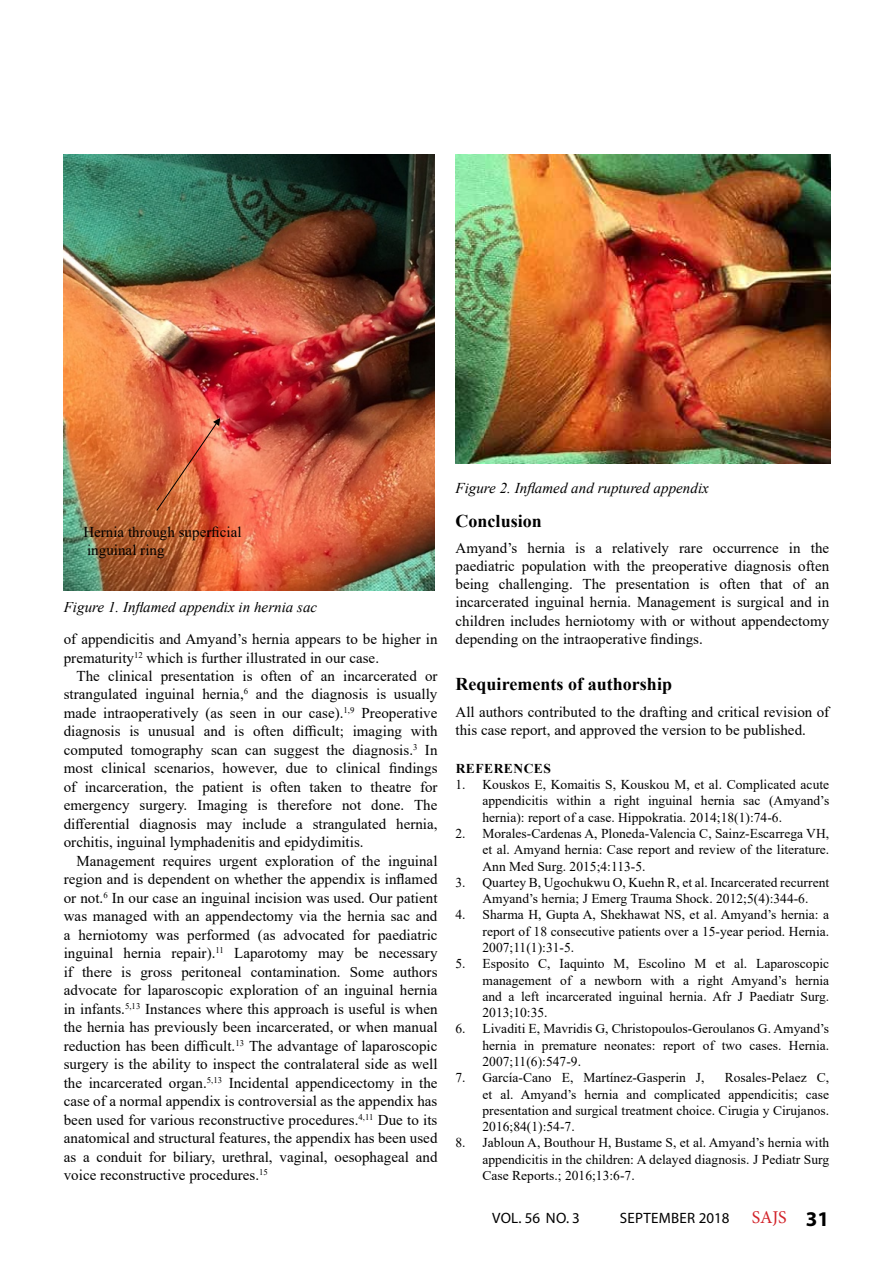
<style>
.page{position:relative;width:893px;height:1263px;background:#fff}
.page>*{position:absolute;margin:0;border:0;box-sizing:border-box;transform-origin:0 0}
.t1{font:700 18px "Times New Roman";color:#000}
.t2{font:15px/18.5px "Times New Roman";color:#000}
.t3{font:italic 15px "Times New Roman";color:#000}
.t4{font:15px "Myriad Pro";letter-spacing:.02em;color:#000}
.t5{font:13.5px/16.4px "Times New Roman";color:#000;text-align:justify}
.t6{font:700 13.5px "Times New Roman";letter-spacing:.035em;color:#000}
.s1{font-family:"Minion Pro";font-size:18px;color:#d2232a}
.s2{font-weight:700;font-size:21px}
</style>
<div class="page">
<img style="left:455px;top:155px;width:375px;height:308px">
<img style="left:64px;top:155px;width:370px;height:436px">
<img style="left:64px;top:498px;width:349px;height:79px">
<img style="left:227px;top:519px;width:27px;height:31px">
<img style="left:156px;top:418px;width:64px;height:93px">
<p class="t2" style="left:83px;top:522px;width:160px;line-height:18px">Hernia through superficial inguinal ring</p>
<p class="t3" style="left:64px;top:597px;width:255px">Figure 1. Inflamed appendix in hernia sac</p>
<p class="t2" style="left:64px;top:629px;width:375px">of appendicitis and Amyand’s hernia appears to be higher in prematurity<sup>12</sup> which is further illustrated in our case.</p>
<p class="t2" style="left:64px;top:666px;width:375px;text-align:justify;text-indent:13px">The clinical presentation is often of an incarcerated or strangulated inguinal hernia,<sup>6</sup> and the diagnosis is usually made intraoperatively (as seen in our case).<sup>1,9</sup> Preoperative diagnosis is unusual and is often difficult; imaging with computed tomography scan can suggest the diagnosis.<sup>3</sup> In most clinical scenarios, however, due to clinical findings of incarceration, the patient is often taken to theatre for emergency surgery. Imaging is therefore not done. The differential diagnosis may include a strangulated hernia, orchitis, inguinal lymphadenitis and epidydimitis.</p>
<p class="t2" style="left:64px;top:851px;width:375px;text-align:justify;text-indent:13px">Management requires urgent exploration of the inguinal region and is dependent on whether the appendix is inflamed or not.<sup>6</sup> In our case an inguinal incision was used. Our patient was managed with an appendectomy via the hernia sac and a herniotomy was performed (as advocated for paediatric inguinal hernia repair).<sup>11</sup> Laparotomy may be necessary if there is gross peritoneal contamination. Some authors advocate for laparoscopic exploration of an inguinal hernia in infants.<sup>5,13</sup> Instances where this approach is useful is when the hernia has previously been incarcerated, or when manual reduction has been difficult.<sup>13</sup> The advantage of laparoscopic surgery is the ability to inspect the contralateral side as well the incarcerated organ.<sup>5,13</sup> Incidental appendicectomy in the case of a normal appendix is controversial as the appendix has been used for various reconstructive procedures.<sup>4,11</sup> Due to its anatomical and structural features, the appendix has been used as a conduit for biliary, urethral, vaginal, oesophageal and voice reconstructive procedures.<sup>15</sup></p>
<p class="t3" style="left:455px;top:478px;width:255px">Figure 2. Inflamed and ruptured appendix</p>
<p class="t1" style="left:455px;top:508px;width:88px">Conclusion</p>
<p class="t2" style="left:455px;top:539px;width:375px;text-align:justify">Amyand’s hernia is a relatively rare occurrence in the paediatric population with the preoperative diagnosis often being challenging. The presentation is often that of an incarcerated inguinal hernia. Management is surgical and in children includes herniotomy with or without appendectomy depending on the intraoperative findings.</p>
<p class="t1" style="left:455px;top:671px;width:218px">Requirements of authorship</p>
<p class="t2" style="left:455px;top:702px;width:375px">All authors contributed to the drafting and critical revision of this case report, and approved the version to be published.</p>
<p class="t6" style="left:456px;top:759px;width:97px">REFERENCES</p>
<p class="t5" style="left:482px;top:776px;width:348px;text-indent:-27px">1. Kouskos E, Komaitis S, Kouskou M, et al. Complicated acute appendicitis within a right inguinal hernia sac (Amyand’s hernia): report of a case. Hippokratia. 2014;18(1):74-6.</p>
<p class="t5" style="left:482px;top:825px;width:348px;text-indent:-27px">2. Morales-Cardenas A, Ploneda-Valencia C, Sainz-Escarrega VH, et al. Amyand hernia: Case report and review of the literature.<br>Ann Med Surg. 2015;4:113-5.</p>
<p class="t5" style="left:455px;top:874px;width:375px;text-align:center">3. Quartey B, Ugochukwu O, Kuehn R, et al. Incarcerated recurrent<br>Amyand’s hernia; J Emerg Trauma Shock. 2012;5(4):344-6.</p>
<p class="t5" style="left:482px;top:906px;width:348px;text-indent:-27px">4. Sharma H, Gupta A, Shekhawat NS, et al. Amyand’s hernia: a report of 18 consecutive patients over a 15-year period. Hernia.<br>2007;11(1):31-5.</p>
<p class="t5" style="left:482px;top:955px;width:348px;text-indent:-27px">5. Esposito C, Iaquinto M, Escolino M et al. Laparoscopic management of a newborn with a right Amyand’s hernia and a left incarcerated inguinal hernia. Afr J Paediatr Surg.<br>2013;10:35.</p>
<p class="t5" style="left:482px;top:1020px;width:348px;text-indent:-27px">6. Livaditi E, Mavridis G, Christopoulos-Geroulanos G. Amyand’s hernia in premature neonates: report of two cases. Hernia.<br>2007;11(6):547-9.</p>
<p class="t5" style="left:455px;top:1069px;width:251px">7. García-Cano E, Martínez-Gasperin J,</p>
<p class="t5" style="left:482px;top:1069px;width:348px;text-indent:242px">Rosales-Pelaez C, et al. Amyand’s hernia and complicated appendicitis; case presentation and surgical treatment choice. Cirugia y Cirujanos.<br>2016;84(1):54-7.</p>
<p class="t5" style="left:482px;top:1134px;width:348px;text-indent:-27px">8. Jabloun A, Bouthour H, Bustame S, et al. Amyand’s hernia with appendicitis in the children: A delayed diagnosis. J Pediatr Surg Case Reports.; 2016;13:6-7.</p>
<p class="t4" style="left:492px;top:1208px;width:89px">VOL. 56 NO. 3</p>
<p class="t4" style="left:620px;top:1208px;width:211px">SEPTEMBER 2018 <span class="s1">SAJS</span> <span class="s2">31</span></p>
</div>
